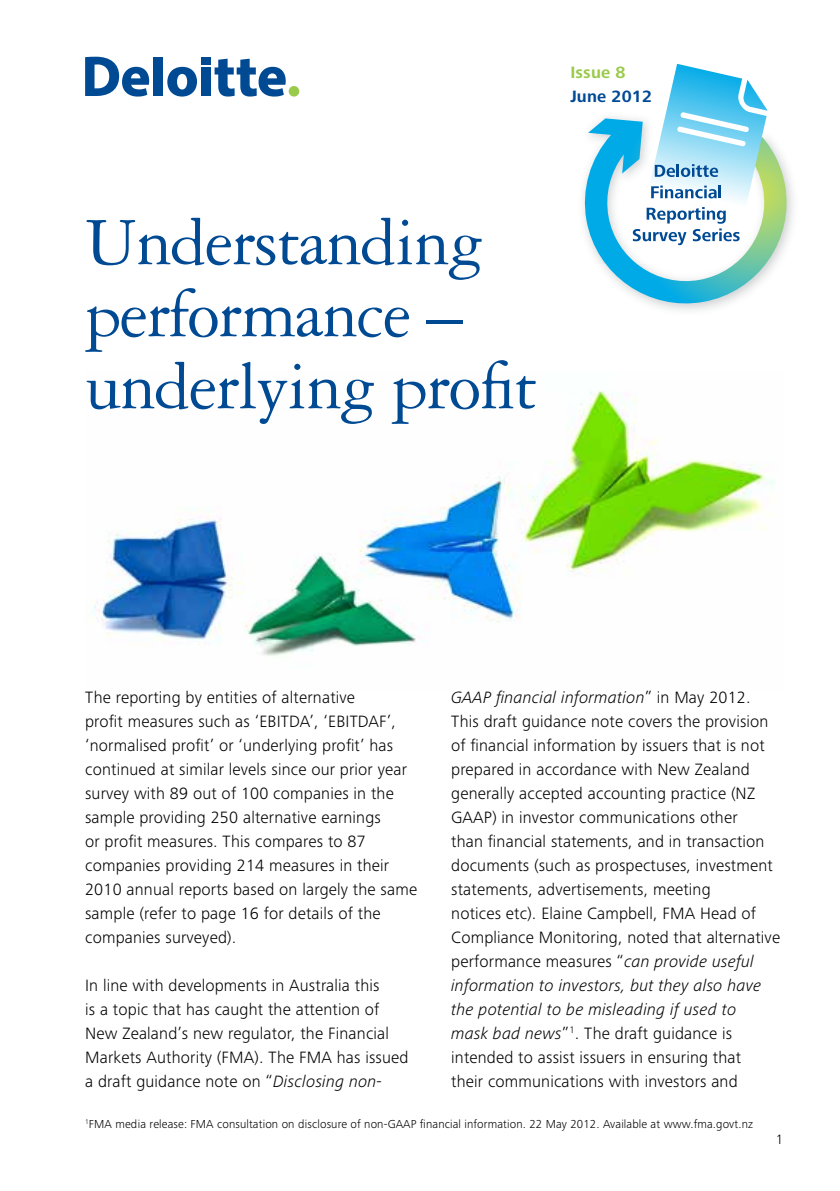
<style>
.page{position:relative;width:840px;height:1191px;background:#fff}
.page>*{position:absolute;margin:0;border:0;box-sizing:border-box;transform-origin:0 0}
.t1{font:72px/72px "Garamond 3 LT Std";letter-spacing:-.02em;color:#004a94}
.t2{font:300 17px/24px "Frutiger Next Pro";letter-spacing:.01em;color:#000}
.t3{font:700 17px "Frutiger Next Pro";letter-spacing:.01em;color:#004a94}
.t4{font:700 17px "Frutiger Next Pro";letter-spacing:.01em;color:#99ca49}
.t5{font:300 14px "Frutiger Next Pro";color:#000}
.t6{font:300 12px "Frutiger Next Pro";letter-spacing:.01em;color:#000}
.s1{font-style:italic}
</style>
<div class="page">
<img style="left:92px;top:390px;width:683px;height:266px">
<div style="left:153px;top:57px;width:10px;height:39px;background:#004a94"></div>
<svg style="left:167px;top:67px;width:30px;height:30px"></svg>
<div style="left:201px;top:67px;width:9px;height:29px;background:#004a94"></div>
<div style="left:201px;top:57px;width:9px;height:8px;background:#004a94"></div>
<svg style="left:214px;top:59px;width:71px;height:38px"></svg>
<div style="left:288px;top:86px;width:11px;height:11px;background:#99ca49;border-radius:50%"></div>
<svg style="left:85px;top:57px;width:64px;height:40px"></svg>
<svg style="left:583px;top:118px;width:210px;height:193px"></svg>
<svg style="left:632px;top:64px;width:135px;height:181px"></svg>
<p class="t4" style="left:570px;top:62px;width:57px">Issue 8</p>
<p class="t3" style="left:570px;top:86px;width:83px">June 2012</p>
<h1 class="t1" style="left:85px;top:207px;width:454px">Understanding performance – underlying profit</h1>
<p class="t2" style="left:85px;top:685px;width:333px">The reporting by entities of alternative<br>profit measures such as ‘EBITDA’, ‘EBITDAF’, ‘normalised profit’ or ‘underlying profit’ has continued at similar levels since our prior year survey with 89 out of 100 companies in the sample providing 250 alternative earnings<br>or profit measures. This compares to 87 companies providing 214 measures in their 2010 annual reports based on largely the same sample (refer to page 16 for details of the companies surveyed).</p>
<p class="t2" style="left:85px;top:973px;width:325px">In line with developments in Australia this<br>is a topic that has caught the attention of New Zealand’s new regulator, the Financial Markets Authority (FMA). The FMA has issued a draft guidance note on “<span class="s1">Disclosing non-</span></p>
<p class="t2" style="left:451px;top:685px;width:330px"><span class="s1">GAAP financial information</span>” in May 2012.<br>This draft guidance note covers the provision of financial information by issuers that is not prepared in accordance with New Zealand generally accepted accounting practice (NZ GAAP) in investor communications other<br>than financial statements, and in transaction documents (such as prospectuses, investment statements, advertisements, meeting<br>notices etc). Elaine Campbell, FMA Head of Compliance Monitoring, noted that alternative performance measures “<span class="s1">can provide useful information to investors, but they also have the potential to be misleading if used to<br>mask bad news</span>”<sup>1</sup>. The draft guidance is intended to assist issuers in ensuring that<br>their communications with investors and</p>
<p class="t6" style="left:85px;top:1116px;width:669px"><sup>1</sup>FMA media release: FMA consultation on disclosure of non-GAAP financial information. 22 May 2012. Available at www.fma.govt.nz</p>
<p class="t5" style="left:775px;top:1131px;width:9px">1</p>
</div>
